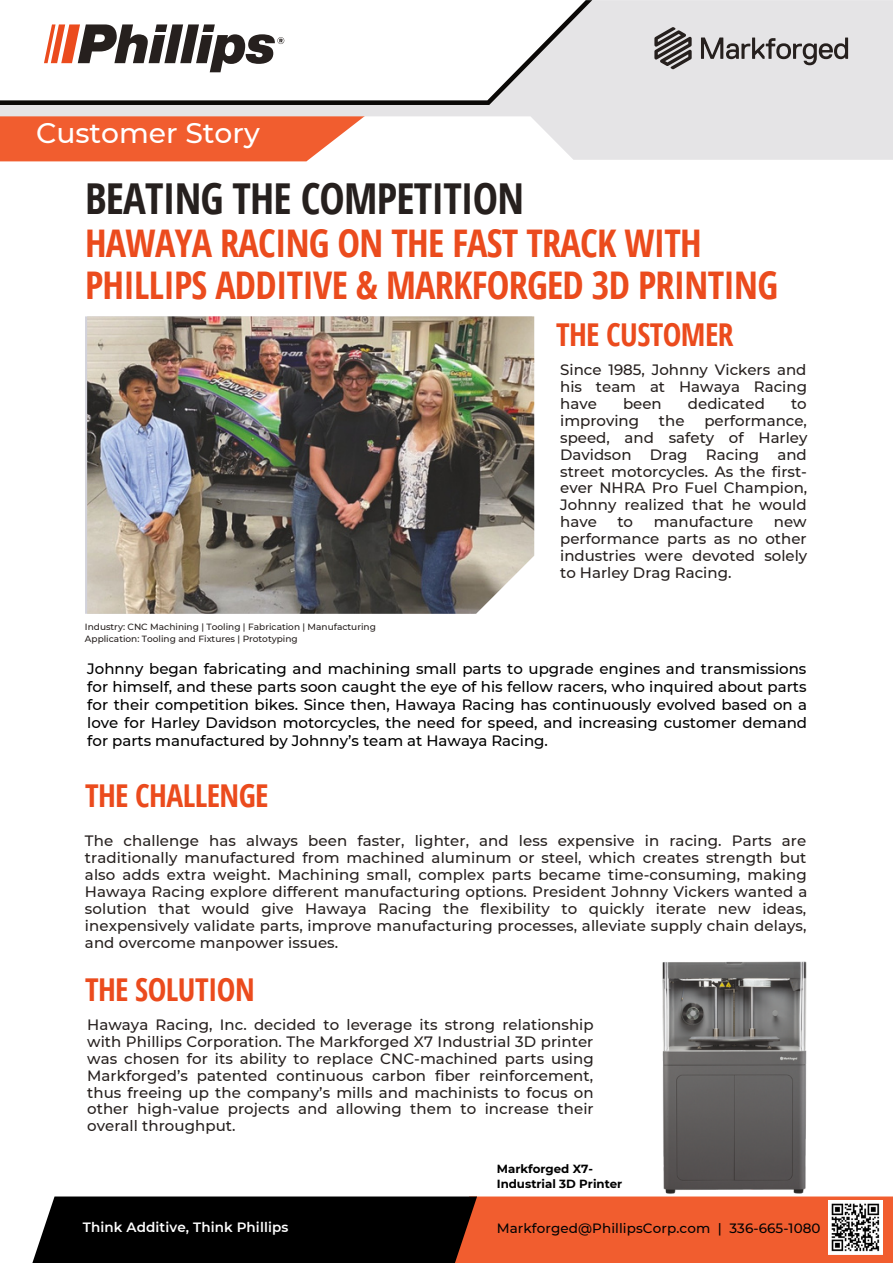
<style>
.page{position:relative;width:893px;height:1264px;background:#fff}
.page>*{position:absolute;margin:0;border:0;box-sizing:border-box;transform-origin:0 0}
.t1{font:700 42.6px "Open Sans Condensed";letter-spacing:-.02em;color:#26201e}
.t2{font:700 38.1px/41.5px "Open Sans Condensed";letter-spacing:-.02em;color:#eb4b1d}
.t3{font:700 31.5px "Open Sans Condensed";letter-spacing:-.02em;color:#eb4b1d}
.t4{font:500 28.2px "Montserrat";color:#fff}
.t5{font:500 15px/16.8px "Montserrat";color:#26201e;text-align:justify}
.t6{font:500 15px/18px "Montserrat";color:#000;text-align:justify}
.t7{font:500 13.5px "Montserrat";letter-spacing:.005em;color:#010203}
.t8{font:600 13.5px "Montserrat";letter-spacing:.01em;color:#fff}
.t9{font:700 11.85px/14.7px "Montserrat";color:#000}
.t10{font:500 9px/12px "Montserrat";color:#26201e}
</style>
<div class="page">
<img style="left:87px;top:316px;width:447px;height:297px">
<img style="left:662px;top:961px;width:145px;height:233px">
<div style="left:402px;top:1196px;width:490px;height:66px;background:#f15d2f"></div>
<img style="left:828px;top:1200px;width:54px;height:54px">
<div style="left:0;top:1196px;width:477px;height:66px;background:#000"></div>
<svg style="left:374px;top:0;width:518px;height:160px;fill:#e5e4e6"></svg>
<svg style="left:374px;top:0;width:218px;height:105px"></svg>
<svg style="left:654px;top:27px;width:194px;height:42px"></svg>
<svg style="left:0;top:24px;width:374px;height:137px"></svg>
<h3 class="t4" style="left:36px;top:116px;width:225px">Customer Story</h3>
<h1 class="t1" style="left:85px;top:169px;width:440px">BEATING THE COMPETITION</h1>
<h2 class="t2" style="left:85px;top:221px;width:694px">HAWAYA RACING ON THE FAST TRACK WITH<br>PHILLIPS ADDITIVE &amp; MARKFORGED 3D PRINTING</h2>
<h3 class="t3" style="left:556px;top:312px;width:179px">THE CUSTOMER</h3>
<p class="t10" style="left:85px;top:621px;width:292px">Industry: CNC Machining | Tooling | Fabrication | Manufacturing<br>Application: Tooling and Fixtures | Prototyping</p>
<p class="t5" style="left:560px;top:361px;width:248px">Since 1985, Johnny Vickers and his team at Hawaya Racing have</p>
<p class="t5" style="left:623px;top:395px;width:40px">been</p>
<p class="t5" style="left:688px;top:395px;width:78px">dedicated</p>
<p class="t5" style="left:791px;top:395px;width:17px">to</p>
<p class="t5" style="left:560px;top:412px;width:80px">improving</p>
<p class="t5" style="left:659px;top:412px;width:27px">the</p>
<p class="t5" style="left:560px;top:412px;width:249px;text-indent:144px">performance, speed, and safety of Harley Davidson Drag Racing and street motorcycles. As the first&shy;ever NHRA Pro Fuel Champion, Johnny realized that he would have</p>
<p class="t5" style="left:617px;top:513px;width:17px">to</p>
<p class="t5" style="left:653px;top:513px;width:101px">manufacture</p>
<p class="t5" style="left:560px;top:513px;width:249px;text-indent:214px">new performance parts as no other industries were devoted solely to Harley Drag Racing.</p>
<p class="t6" style="left:87px;top:659px;width:721px">Johnny began fabricating and machining small parts to upgrade engines and transmissions for himself, and these parts soon caught the eye of his fellow racers, who inquired about parts for their competition bikes. Since then, Hawaya Racing has continuously evolved based on a love for Harley Davidson motorcycles, the need for speed, and increasing customer demand for parts manufactured by Johnny’s team at Hawaya Racing.</p>
<h3 class="t3" style="left:85px;top:773px;width:185px">THE CHALLENGE</h3>
<p class="t5" style="left:85px;top:832px;width:723px">The challenge has always been faster, lighter, and less expensive in racing. Parts are traditionally manufactured from machined aluminum or steel, which creates strength but also adds extra weight. Machining small, complex parts became time-consuming, making Hawaya Racing explore different manufacturing options. President Johnny Vickers wanted a solution that would give Hawaya Racing the flexibility to quickly iterate new ideas, inexpensively validate parts, improve manufacturing processes, alleviate supply chain delays, and overcome manpower issues.</p>
<h3 class="t3" style="left:85px;top:967px;width:171px">THE SOLUTION</h3>
<p class="t5" style="left:87px;top:1016px;width:508px">Hawaya Racing, Inc. decided to leverage its strong relationship with Phillips Corporation. The Markforged X7 Industrial 3D printer was chosen for its ability to replace CNC-machined parts using Markforged’s patented continuous carbon fiber reinforcement, thus freeing up the company’s mills and machinists to focus on other high-value projects and allowing them to increase their overall throughput.</p>
<p class="t9" style="left:496px;top:1161px;width:127px">Markforged X7-<br>Industrial 3D Printer</p>
<p class="t8" style="left:83px;top:1218px;width:207px">Think Additive, Think Phillips</p>
<p class="t7" style="left:496px;top:1220px;width:325px">Markforged@PhillipsCorp.com | 336-665-1080</p>
</div>
